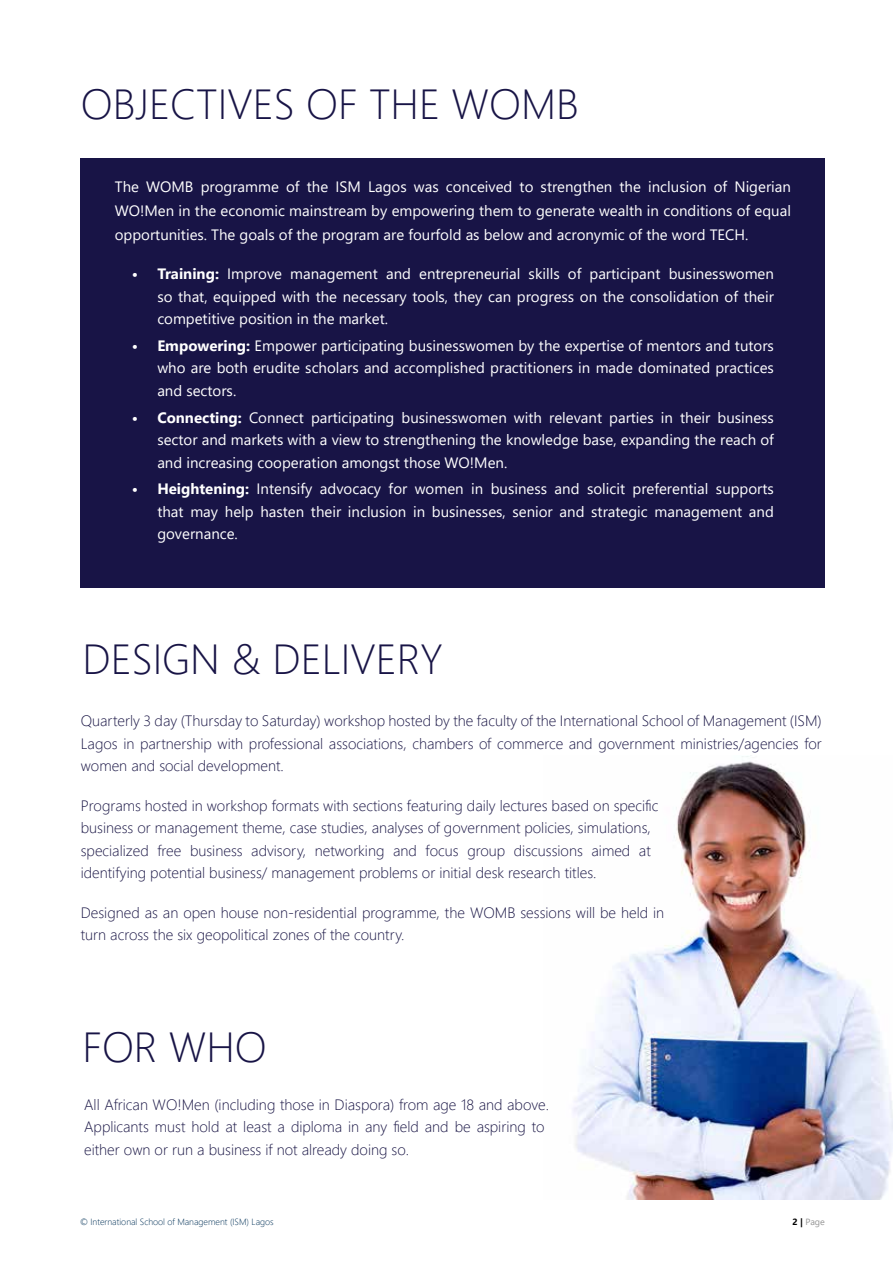
<style>
.page{position:relative;width:893px;height:1263px;background:#fff}
.page>*{position:absolute;margin:0;border:0;box-sizing:border-box;transform-origin:0 0}
.t1{font:300 42px "Segoe UI";color:#181446}
.t2{font:15px/22.5px "Segoe UI";color:#fff;text-align:justify}
.t3{font:300 15px/22.5px "Segoe UI";color:#181444}
.t4{font:300 9px "Segoe UI";color:#013157}
.t5{font:9px "Segoe UI";color:#969696}
.s1{font-weight:700}
.s2{font-weight:700;color:#000}
</style>
<div class="page">
<img style="left:573px;top:756px;width:320px;height:443px">
<div style="left:81px;top:158px;width:744px;height:429px;background:#181446"></div>
<h1 class="t1" style="left:81px;top:70px;width:500px">OBJECTIVES OF THE WOMB</h1>
<p class="t2" style="left:115px;top:174px;width:678px;line-height:24px">The WOMB programme of the ISM Lagos was conceived to strengthen the inclusion of Nigerian WO!Men in the economic mainstream by empowering them to generate wealth in conditions of equal opportunities. The goals of the program are fourfold as below and acronymic of the word TECH.</p>
<p class="t2" style="left:157px;top:262px;width:618px;text-indent:-26px"><span class="s1">• Training:</span> Improve management and entrepreneurial skills of participant businesswomen so that, equipped with the necessary tools, they can progress on the consolidation of their competitive position in the market.</p>
<p class="t2" style="left:157px;top:334px;width:618px;text-indent:-26px"><span class="s1">• Empowering:</span> Empower participating businesswomen by the expertise of mentors and tutors who are both erudite scholars and accomplished practitioners in made dominated practices and sectors.</p>
<p class="t2" style="left:157px;top:406px;width:618px;text-indent:-26px"><span class="s1">• Connecting:</span> Connect participating businesswomen with relevant parties in their business sector and markets with a view to strengthening the knowledge base, expanding the reach of and increasing cooperation amongst those WO!Men.</p>
<p class="t2" style="left:157px;top:477px;width:618px;text-indent:-26px"><span class="s1">• Heightening:</span> Intensify advocacy for women in business and solicit preferential supports that may help hasten their inclusion in businesses, senior and strategic management and governance.</p>
<h1 class="t1" style="left:82px;top:625px;width:362px">DESIGN &amp; DELIVERY</h1>
<p class="t3" style="left:81px;top:709px;width:743px;text-align:justify">Quarterly 3 day (Thursday to Saturday) workshop hosted by the faculty of the International School of Management (ISM)<br>Lagos in partnership with professional associations, chambers of commerce and government ministries/agencies for women and social development.</p>
<p class="t3" style="left:81px;top:794px;width:579px">Programs hosted in workshop formats with sections featuring daily lectures based on specific business or management theme, case studies, analyses of government policies, simulations, specialized free business advisory, networking and focus group discussions aimed at identifying potential business/ management problems or initial desk research titles.</p>
<p class="t3" style="left:81px;top:901px;width:585px">Designed as an open house non-residential programme, the WOMB sessions will be held in turn across the six geopolitical zones of the country.</p>
<h1 class="t1" style="left:82px;top:1013px;width:186px">FOR WHO</h1>
<p class="t3" style="left:84px;top:1092px;width:466px">All African WO!Men (including those in Diaspora) from age 18 and above.<br>Applicants must hold at least a diploma in any field and be aspiring to either own or run a business if not already doing so.</p>
<p class="t4" style="left:80px;top:1215px;width:195px">© International School of Management (ISM) Lagos</p>
<p class="t5" style="left:792px;top:1215px;width:34px"><span class="s2">2 |</span> Page</p>
</div>
